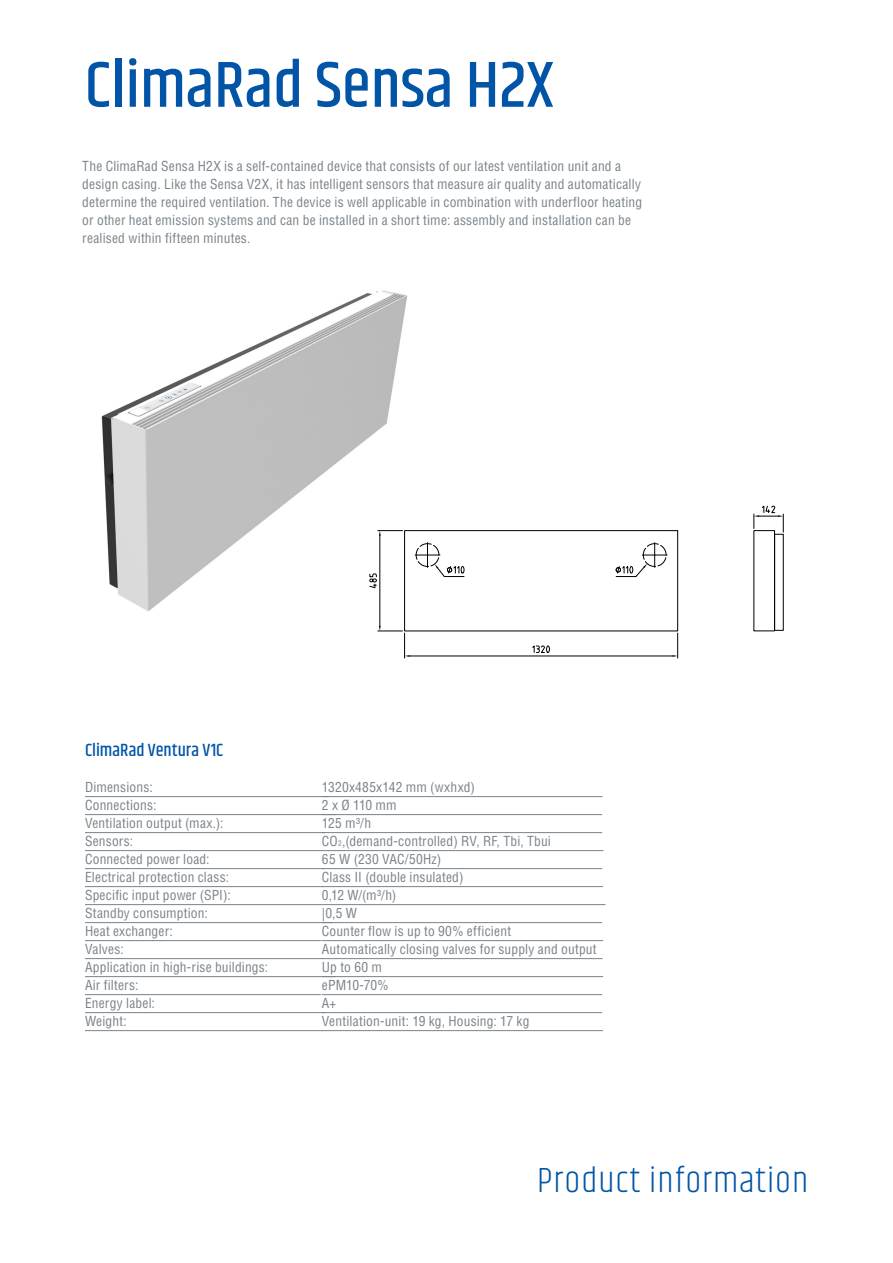
<style>
.page{position:relative;width:893px;height:1263px;background:#fff}
.page>*{position:absolute;margin:0;border:0;box-sizing:border-box;transform-origin:0 0}
.t1{font:500 66px "Khand";color:#0154a6}
.t2{font:300 36px "Khand";letter-spacing:.03em;color:#0154a6}
.t3{font:500 18px "Khand";color:#0154a6}
.t4{font:condensed 13.5px/18px "Helvetica LT Std";letter-spacing:.015em;color:#7a838a}
.s1{font-size:7.5px}
</style>
<div class="page">
<img style="left:101px;top:290px;width:327px;height:335px">
<div style="left:774px;top:534px;width:9px;height:96px;border:1px solid #000"></div>
<div style="left:404px;top:530px;width:274px;height:101px;border:1px solid #000"></div>
<hr style="left:380px;top:536px;width:1px;height:90px;background:#000">
<svg style="left:378px;top:530px;width:24px;height:6px"></svg>
<svg style="left:370px;top:574px;width:7px;height:14px"></svg>
<svg style="left:415px;top:543px;width:49px;height:34px"></svg>
<svg style="left:616px;top:543px;width:51px;height:34px"></svg>
<hr style="left:410px;top:656px;width:262px;height:1px;background:#000">
<svg style="left:378px;top:626px;width:32px;height:32px"></svg>
<svg style="left:672px;top:633px;width:6px;height:25px"></svg>
<svg style="left:532px;top:645px;width:18px;height:8px"></svg>
<svg style="left:754px;top:506px;width:30px;height:26px"></svg>
<hr style="left:322px;top:796px;width:280px;height:1px;background:#7a838a">
<hr style="left:322px;top:814px;width:280px;height:1px;background:#7a838a">
<hr style="left:322px;top:832px;width:280px;height:1px;background:#7a838a">
<hr style="left:322px;top:850px;width:281px;height:1px;background:#7a838a">
<hr style="left:322px;top:868px;width:280px;height:1px;background:#7a838a">
<hr style="left:322px;top:886px;width:281px;height:1px;background:#7a838a">
<hr style="left:322px;top:904px;width:283px;height:1px;background:#7a838a">
<hr style="left:322px;top:922px;width:280px;height:1px;background:#7a838a">
<hr style="left:322px;top:940px;width:281px;height:1px;background:#7a838a">
<hr style="left:322px;top:958px;width:281px;height:1px;background:#7a838a">
<hr style="left:322px;top:976px;width:281px;height:1px;background:#7a838a">
<hr style="left:322px;top:994px;width:280px;height:1px;background:#7a838a">
<hr style="left:322px;top:1012px;width:280px;height:1px;background:#7a838a">
<hr style="left:322px;top:1030px;width:281px;height:1px;background:#7a838a">
<hr style="left:85px;top:796px;width:243px;height:1px;background:#7a838a">
<hr style="left:85px;top:814px;width:251px;height:1px;background:#7a838a">
<hr style="left:85px;top:832px;width:240px;height:1px;background:#7a838a">
<hr style="left:85px;top:850px;width:237px;height:1px;background:#7a838a">
<hr style="left:85px;top:868px;width:239px;height:1px;background:#7a838a">
<hr style="left:85px;top:886px;width:239px;height:1px;background:#7a838a">
<hr style="left:85px;top:904px;width:237px;height:1px;background:#7a838a">
<hr style="left:85px;top:922px;width:248px;height:1px;background:#7a838a">
<hr style="left:85px;top:940px;width:236px;height:1px;background:#7a838a">
<hr style="left:85px;top:958px;width:238px;height:1px;background:#7a838a">
<hr style="left:85px;top:976px;width:251px;height:1px;background:#7a838a">
<hr style="left:85px;top:994px;width:236px;height:1px;background:#7a838a">
<hr style="left:85px;top:1012px;width:240px;height:1px;background:#7a838a">
<hr style="left:85px;top:1030px;width:238px;height:1px;background:#7a838a">
<p class="t1" style="left:85px;top:44px;width:470px">ClimaRad Sensa H2X</p>
<p class="t4" style="left:82px;top:157px;width:561px">The ClimaRad Sensa H2X is a self-contained device that consists of our latest ventilation unit and a design casing. Like the Sensa V2X, it has intelligent sensors that measure air quality and automatically determine the required ventilation. The device is well applicable in combination with underfloor heating or other heat emission systems and can be installed in a short time: assembly and installation can be realised within fifteen minutes.</p>
<p class="t3" style="left:85px;top:739px;width:140px">ClimaRad Ventura V1C</p>
<p class="t4" style="left:85px;top:778px;width:69px">Dimensions:</p>
<p class="t4" style="left:85px;top:796px;width:73px">Connections:</p>
<p class="t4" style="left:85px;top:814px;width:140px">Ventilation output (max.):</p>
<p class="t4" style="left:85px;top:832px;width:50px">Sensors:</p>
<p class="t4" style="left:85px;top:850px;width:126px">Connected power load:</p>
<p class="t4" style="left:85px;top:868px;width:146px">Electrical protection class:</p>
<p class="t4" style="left:85px;top:886px;width:147px">Specific input power (SPI):</p>
<p class="t4" style="left:85px;top:904px;width:124px">Standby consumption:</p>
<p class="t4" style="left:85px;top:922px;width:89px">Heat exchanger:</p>
<p class="t4" style="left:85px;top:940px;width:40px">Valves:</p>
<p class="t4" style="left:85px;top:958px;width:185px">Application in high-rise buildings:</p>
<p class="t4" style="left:85px;top:976px;width:55px">Air filters:</p>
<p class="t4" style="left:85px;top:994px;width:71px">Energy label:</p>
<p class="t4" style="left:85px;top:1012px;width:43px">Weight:</p>
<p class="t4" style="left:322px;top:778px;width:155px">1320x485x142 mm (wxhxd)</p>
<p class="t4" style="left:322px;top:796px;width:76px">2 x Ø 110 mm</p>
<p class="t4" style="left:322px;top:814px;width:51px">125 m³/h</p>
<p class="t4" style="left:322px;top:832px;width:231px">CO<span class="s1">2</span>,(demand-controlled) RV, RF, Tbi, Tbui</p>
<p class="t4" style="left:322px;top:850px;width:121px">65 W (230 VAC/50Hz)</p>
<p class="t4" style="left:322px;top:868px;width:143px">Class II (double insulated)</p>
<p class="t4" style="left:322px;top:886px;width:276px">0,12 W/(m³/h)<br>|0,5 W<br>Counter flow is up to 90% efficient<br>Automatically closing valves for supply and output<br>Up to 60 m</p>
<p class="t4" style="left:322px;top:976px;width:68px">ePM10-70%<br>A+</p>
<p class="t4" style="left:322px;top:1012px;width:209px">Ventilation-unit: 19 kg, Housing: 17 kg</p>
<p class="t2" style="left:537px;top:1159px;width:273px">Product information</p>
</div>
